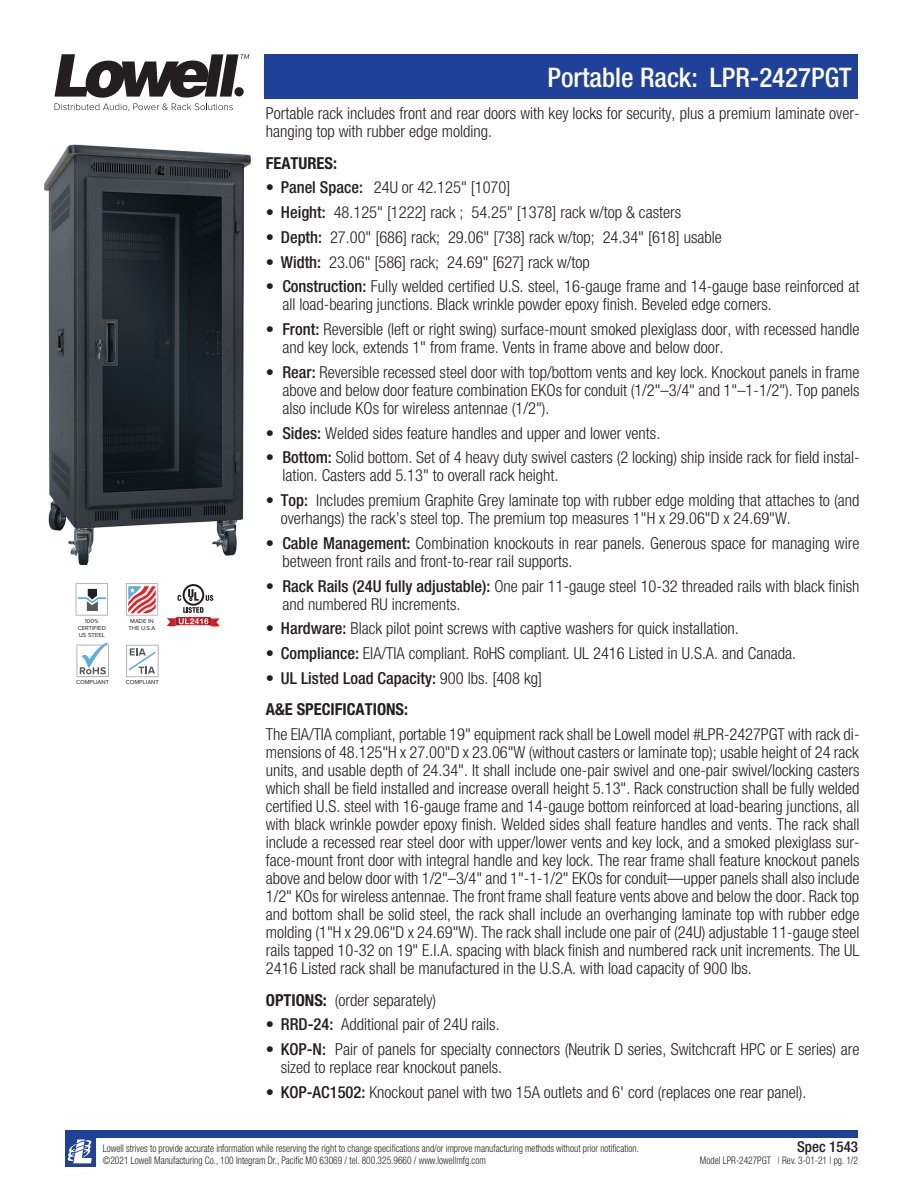
<style>
.page{position:relative;width:918px;height:1188px;background:#fff}
.page>*{position:absolute;margin:0;border:0;box-sizing:border-box;transform-origin:0 0}
.Product_-_Model_No{font:500 condensed 27px "Helvetica Neue LT Std";color:#fff}
.Paragraph_titles{font:300 condensed 16.5px/18px "Helvetica Neue LT Std";color:#231f20}
.A_E_text{font:300 condensed 16.5px/18px "Helvetica Neue LT Std";color:#231f20;text-align:justify}
.Paragraph_titles-2{font:500 condensed 16.5px "Helvetica Neue LT Std";color:#231f20}
.Paragraph_titles-3{font:700 condensed 16.5px "Helvetica Neue LT Std";color:#231f20}
.t1{font:500 condensed 15px "Helvetica Neue LT Std";color:#231f20}
.t2{font:300 condensed 10.5px/12px "Helvetica Neue LT Std";color:#231f20;scale:.9 1}
.t3{font:6px/7.2px "Proxima Nova";color:#231f20}
.s1{font-weight:500}
.s2{font-weight:300}
.s3{font-weight:700}
</style>
<div class="page">
<div style="left:264px;top:54px;width:594px;height:45px;background:#20419a"></div>
<svg style="left:54px;top:54px;width:195px;height:57px"></svg>
<div style="left:65px;top:1131px;width:793px;height:7px;background:#20419a"></div>
<div style="left:65px;top:1133px;width:30px;height:34px;background:#20419a"></div>
<svg style="left:67px;top:1139px;width:25px;height:24px"></svg>
<svg style="left:167px;top:607px;width:53px;height:20px"></svg>
<svg style="left:206px;top:595px;width:7px;height:6px"></svg>
<svg style="left:183px;top:584px;width:21px;height:22px"></svg>
<div style="left:185px;top:586px;width:17px;height:18px;background:#fff;border-radius:50%"></div>
<svg style="left:188px;top:589px;width:11px;height:12px"></svg>
<svg style="left:178px;top:595px;width:3px;height:6px"></svg>
<svg style="left:76px;top:583px;width:32px;height:33px"></svg>
<svg style="left:126px;top:583px;width:32px;height:33px"></svg>
<svg style="left:126px;top:645px;width:33px;height:32px"></svg>
<svg style="left:77px;top:643px;width:32px;height:34px"></svg>
<img style="left:44px;top:144px;width:208px;height:421px">
<p class="t3" style="left:85px;top:617px;width:15px">100%</p>
<p class="t3" style="left:78px;top:624px;width:30px">CERTIFIED</p>
<p class="t3" style="left:79px;top:632px;width:28px">US STEEL</p>
<p class="t3" style="left:129px;top:617px;width:28px">MADE IN<br>THE U.S.A</p>
<p class="t3" style="left:76px;top:679px;width:35px">COMPLIANT</p>
<p class="t3" style="left:126px;top:679px;width:35px">COMPLIANT</p>
<p class="Product_-_Model_No" style="left:548px;top:61px;width:306px">Portable Rack: LPR-2427PGT</p>
<p class="Paragraph_titles" style="left:266px;top:104px;width:595px">Portable rack includes front and rear doors with key locks for security, plus a premium laminate over&shy;hanging top with rubber edge molding.</p>
<p class="Paragraph_titles-3" style="left:266px;top:153px;width:73px">FEATURES:</p>
<p class="Paragraph_titles" style="left:266px;top:178px;width:246px">• <span class="s1">Panel Space:</span> 24U or 42.125" [1070]</p>
<p class="Paragraph_titles" style="left:266px;top:203px;width:417px">• <span class="s1">Height:</span> 48.125" [1222] rack ; 54.25" [1378] rack w/top &amp; casters</p>
<p class="Paragraph_titles" style="left:266px;top:228px;width:458px">• <span class="s1">Depth:</span> 27.00" [686] rack; 29.06" [738] rack w/top; 24.34" [618] usable</p>
<p class="Paragraph_titles" style="left:266px;top:253px;width:326px">• <span class="s1">Width:</span> 23.06" [586] rack; 24.69" [627] rack w/top</p>
<p class="Paragraph_titles" style="left:282px;top:277px;width:579px;text-indent:-16px">• <span class="s1">Construction:</span> Fully welded certified U.S. steel, 16-gauge frame and 14-gauge base reinforced at all load-bearing junctions. Black wrinkle powder epoxy finish. Beveled edge corners.</p>
<p class="Paragraph_titles" style="left:282px;top:320px;width:579px;text-indent:-16px">• <span class="s1">Front:</span> Reversible (left or right swing) surface-mount smoked plexiglass door, with recessed handle and key lock, extends 1" from frame. Vents in frame above and below door.</p>
<p class="Paragraph_titles" style="left:282px;top:363px;width:579px;text-align:justify;text-indent:-16px">• <span class="s1">Rear:</span> Reversible recessed steel door with top/bottom vents and key lock. Knockout panels in frame above and below door feature combination EKOs for conduit (1/2"–3/4" and 1"–1-1/2"). Top panels also include KOs for wireless antennae (1/2").</p>
<p class="Paragraph_titles" style="left:266px;top:424px;width:396px">• <span class="s1">Sides:</span> Welded sides feature handles and upper and lower vents.</p>
<p class="Paragraph_titles" style="left:282px;top:448px;width:579px;text-indent:-16px">• <span class="s1">Bottom:</span> Solid bottom. Set of 4 heavy duty swivel casters (2 locking) ship inside rack for field instal&shy;lation. Casters add 5.13" to overall rack height.</p>
<p class="Paragraph_titles" style="left:281px;top:491px;width:580px;text-indent:-15px">• <span class="s1">Top:</span> Includes premium Graphite Grey laminate top with rubber edge molding that attaches to (and overhangs) the rack’s steel top. The premium top measures 1"H x 29.06"D x 24.69"W.</p>
<p class="Paragraph_titles" style="left:282px;top:534px;width:579px;text-indent:-16px">• <span class="s1">Cable Management:</span> Combination knockouts in rear panels. Generous space for managing wire between front rails and front-to-rear rail supports.</p>
<p class="Paragraph_titles" style="left:282px;top:577px;width:579px;text-indent:-16px">• <span class="s1">Rack Rails (24U fully adjustable):</span> One pair 11-gauge steel 10-32 threaded rails with black finish and numbered RU increments.</p>
<p class="Paragraph_titles" style="left:266px;top:619px;width:474px">• <span class="s1">Hardware:</span> Black pilot point screws with captive washers for quick installation.</p>
<p class="Paragraph_titles" style="left:266px;top:644px;width:532px">• <span class="s1">Compliance:</span> EIA/TIA compliant. RoHS compliant. UL 2416 Listed in U.S.A. and Canada.</p>
<p class="Paragraph_titles-2" style="left:266px;top:668px;width:278px"><span class="s2">•</span> UL Listed Load Capacity: <span class="s2">900 lbs. [408 kg]</span></p>
<p class="Paragraph_titles-3" style="left:266px;top:700px;width:144px">A&amp;E SPECIFICATIONS:</p>
<p class="A_E_text" style="left:266px;top:725px;width:595px">The EIA/TIA compliant, portable 19" equipment rack shall be Lowell model #LPR-2427PGT with rack di&shy;mensions of 48.125"H x 27.00"D x 23.06"W (without casters or laminate top); usable height of 24 rack units, and usable depth of 24.34". It shall include one-pair swivel and one-pair swivel/locking casters which shall be field installed and increase overall height 5.13". Rack construction shall be fully welded certified U.S. steel with 16-gauge frame and 14-gauge bottom reinforced at load-bearing junctions, all with black wrinkle powder epoxy finish. Welded sides shall feature handles and vents. The rack shall include a recessed rear steel door with upper/lower vents and key lock, and a smoked plexiglass sur&shy;face-mount front door with integral handle and key lock. The rear frame shall feature knockout panels above and below door with 1/2"–3/4" and 1"-1-1/2" EKOs for conduit—upper panels shall also include 1/2" KOs for wireless antennae. The front frame shall feature vents above and below the door. Rack top and bottom shall be solid steel, the rack shall include an overhanging laminate top with rubber edge molding (1"H x 29.06"D x 24.69"W). The rack shall include one pair of (24U) adjustable 11-gauge steel rails tapped 10-32 on 19" E.I.A. spacing with black finish and numbered rack unit increments. The UL 2416 Listed rack shall be manufactured in the U.S.A. with load capacity of 900 lbs.</p>
<p class="A_E_text" style="left:266px;top:991px;width:172px"><span class="s3">OPTIONS:</span> (order separately)</p>
<p class="Paragraph_titles" style="left:266px;top:1015px;width:235px">• <span class="s1">RRD-24:</span> Additional pair of 24U rails.</p>
<p class="Paragraph_titles" style="left:281px;top:1040px;width:580px;text-indent:-15px">• <span class="s1">KOP-N:</span> Pair of panels for specialty connectors (Neutrik D series, Switchcraft HPC or E series) are sized to replace rear knockout panels.</p>
<p class="Paragraph_titles" style="left:266px;top:1083px;width:542px">• <span class="s1">KOP-AC1502:</span> Knockout panel with two 15A outlets and 6' cord (replaces one rear panel).</p>
<p class="t2" style="left:103px;top:1143px;width:597px">Lowell strives to provide accurate information while reserving the right to change specifications and/or improve manufacturing methods without prior notification. ©2021 Lowell Manufacturing Co., 100 Integram Dr., Pacific MO 63069 / tel. 800.325.9660 / www.lowellmfg.com</p>
<p class="t1" style="left:797px;top:1138px;width:63px">Spec 1543</p>
<p class="t2" style="left:700px;top:1155px;width:177px">Model LPR-2427PGT | Rev. 3-01-21 | pg. 1/2</p>
</div>
